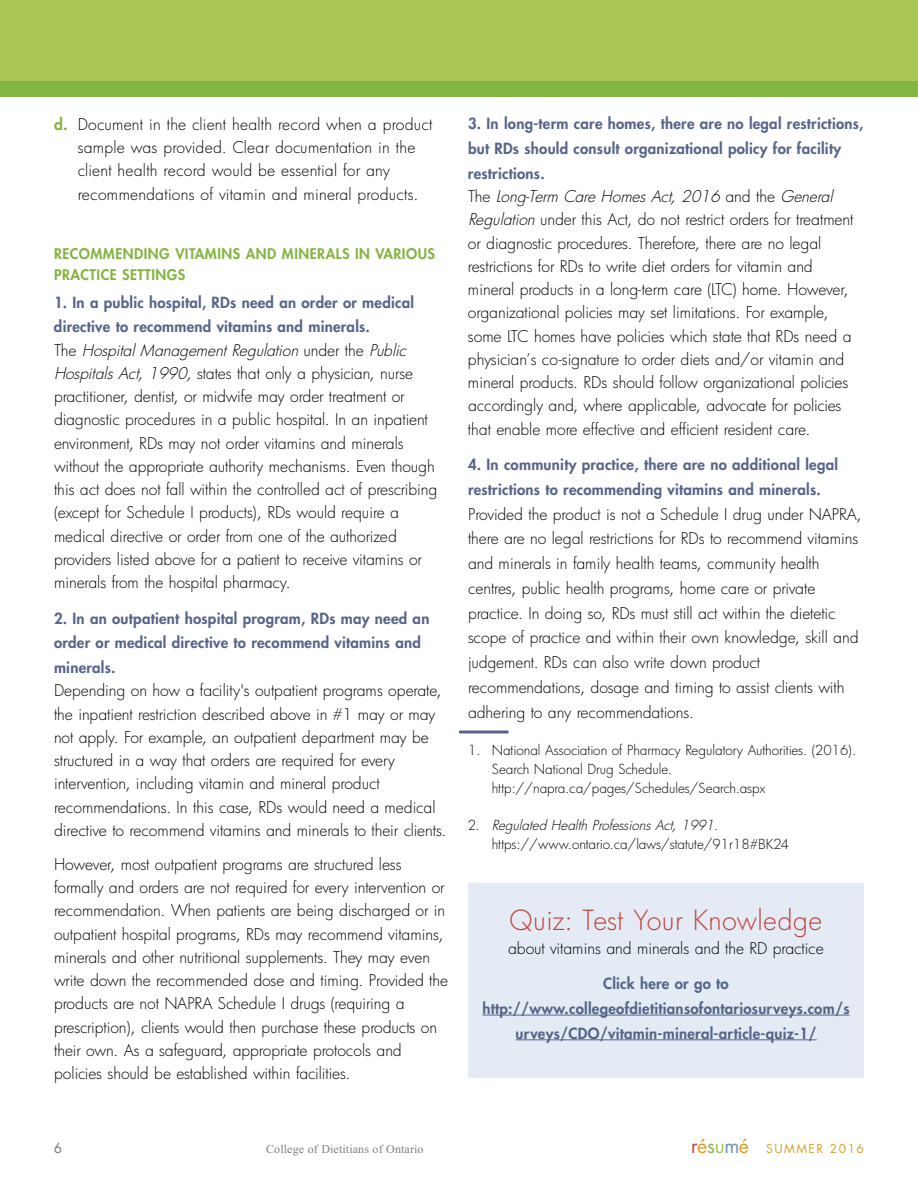
<style>
.page{position:relative;width:918px;height:1188px;background:#fff}
.page>*{position:absolute;margin:0;border:0;box-sizing:border-box;transform-origin:0 0}
.t1{font:300 27px "Futura";letter-spacing:.015em;color:#c1403b}
.t2{font:300 15.75px/23.2px "Futura";letter-spacing:-.005em;color:#000}
.t3{font:300 15.75px/23.2px "Futura";letter-spacing:.015em;color:#000}
.t4{font:800 15px/24.8px "Futura";letter-spacing:.015em;color:#556489}
.t5{font:800 14.25px/21px "Futura";letter-spacing:.035em;color:#84b442}
.t6{font:300 13.5px/18.8px "Futura";letter-spacing:-.005em;color:#000}
.t7{font:500 13.5px "Futura";color:#808080}
.t8{font:12px "Times New Roman";letter-spacing:.01em;color:#808080}
.t9{font:12px "Futura";letter-spacing:.125em;color:#d9a02d}
.s1{font-weight:800;color:#84b442}
.s2{font-style:italic}
.s3{font-size:19.5px;color:#c1403b}
.s4{font-size:19.5px}
.s5{font-size:19.5px;color:#8ab74b}
.s6{font-size:19.5px;color:#a8c556}
.s7{font-size:19.5px;color:#6f90c2}
</style>
<div class="page">
<div style="left:0;top:0;width:918px;height:84px;background:#a8c556"></div>
<div style="left:0;top:82px;width:918px;height:15px;background:#84b442"></div>
<svg style="left:459px;top:730px;width:49px;height:4px"></svg>
<div style="left:468px;top:883px;width:396px;height:195px;background:#e4ebf4"></div>
<hr style="left:482px;top:1015px;width:368px;height:1px;background:#556489">
<hr style="left:515px;top:1039px;width:302px;height:1px;background:#556489">
<p class="t3" style="left:78px;top:113px;width:356px;text-indent:-24px"><span class="s1">d.</span> Document in the client health record when a product sample was provided. Clear documentation in the client health record would be essential for any recommendations of vitamin and mineral products.</p>
<p class="t5" style="left:54px;top:243px;width:383px">RECOMMENDING VITAMINS AND MINERALS IN VARIOUS<br>PRACTICE SETTINGS</p>
<p class="t4" style="left:54px;top:290px;width:362px">1. In a public hospital, RDs need an order or medical directive to recommend vitamins and minerals.</p>
<p class="t2" style="left:54px;top:338px;width:385px">T h e <span class="s2">Hospital Management Regulation</span> u n d e r t h e <span class="s2">Public HospitalsAct,1990,</span>states that only a physician, nurse practitioner, dentist, or midwife may order treatment or diagnostic procedures in a public hospital. In an inpatient environment, RDs may not order vitamins and minerals without the appropriate authority mechanisms. Even though this act does not fall within the controlled act of prescribing (except for Schedule I products), RDs would require a medical directive or order from one of the authorized providers listed above for a patient to receive vitamins or minerals from the hospital pharmacy.</p>
<p class="t4" style="left:54px;top:606px;width:377px">2. In an outpatient hospital program, RDs may need an order or medical directive to recommend vitamins and minerals.</p>
<p class="t2" style="left:54px;top:679px;width:394px">Depending on how a facility's outpatient programs operate, the inpatient restriction described above in #1 may or may not apply. For example, an outpatient department may be structured in a way that orders are required for every intervention, including vitamin and mineral product recommendations. In this case, RDs would need a medical directive to recommend vitamins and minerals to their clients.</p>
<p class="t2" style="left:54px;top:853px;width:396px">However, most outpatient programs are structured less formally and orders are not required for every intervention or recommendation. When patients are being discharged or in outpatient hospital programs, RDs may recommend vitamins, minerals and other nutritional supplements. They may even write down the recommended dose and timing. Provided the products are not NAPRA Schedule I drugs (requiring a prescription), clients would then purchase these products on their own. As a safeguard, appropriate protocols and policies should be established within facilities.</p>
<p class="t4" style="left:468px;top:111px;width:397px">3. In long-term care homes, there are no legal restrictions, but RDs should consult organizational policy for facility restrictions.</p>
<p class="t2" style="left:468px;top:185px;width:387px">T h e <span class="s2">Long-Term Care Homes Act, 2016</span> a n d t h e <span class="s2">General Regulation</span>under this Act, do not restrict orders for treatment or diagnostic procedures. Therefore, there are no legal restrictions for RDs to write diet orders for vitamin and mineral products in a long-term care (LTC) home. However, organizational policies may set limitations. For example, some LTC homes have policies which state that RDs need a physician’s co-signature to order diets and/or vitamin and mineral products. RDs should follow organizational policies accordingly and, where applicable, advocate for policies that enable more effective and efficient resident care.</p>
<p class="t4" style="left:468px;top:452px;width:372px">4. In community practice, there are no additional legal restrictions to recommending vitamins and minerals.</p>
<p class="t2" style="left:468px;top:502px;width:395px;line-height:24.8px">Provided the product is not a Schedule I drug under NAPRA, there are no legal restrictions for RDs to recommend vitamins and minerals in family health teams, community health centres, public health programs, home care or private practice. In doing so, RDs must still act within the dietetic scope of practice and within their own knowledge, skill and judgement. RDs can also write down product recommendations, dosage and timing to assist clients with adhering to any recommendations.</p>
<p class="t6" style="left:492px;top:741px;width:366px;text-indent:-24px">1. National Association of Pharmacy Regulatory Authorities. (2016).<br>Search National Drug Schedule. http://napra.ca/pages/Schedules/Search.aspx</p>
<p class="t6" style="left:492px;top:816px;width:299px;text-indent:-24px">2 . <span class="s2">Regulated Health Professions Act, 1991</span>. https://www.ontario.ca/laws/statute/91r18#BK24</p>
<h1 class="t1" style="left:510px;top:905px;width:314px">Quiz: Test Your Knowledge</h1>
<p class="t2" style="left:508px;top:936px;width:317px">about vitamins and minerals and the RD practice</p>
<p class="t4" style="left:482px;top:971px;width:369px;text-align:center">Click here or go to http://www.collegeofdietitiansofontariosurveys.com/s urveys/CDO/vitamin-mineral-article-quiz-1/</p>
<p class="t7" style="left:54px;top:1140px;width:9px">6</p>
<p class="t8" style="left:266px;top:1141px;width:159px">College of Dietitians of Ontario</p>
<p class="t9" style="left:691px;top:1140px;width:174px"><span class="s3">r</span><span class="s4">é</span><span class="s5">s</span><span class="s6">u</span><span class="s7">m</span><span class="s4">é</span> SUMMER 2016</p>
</div>
